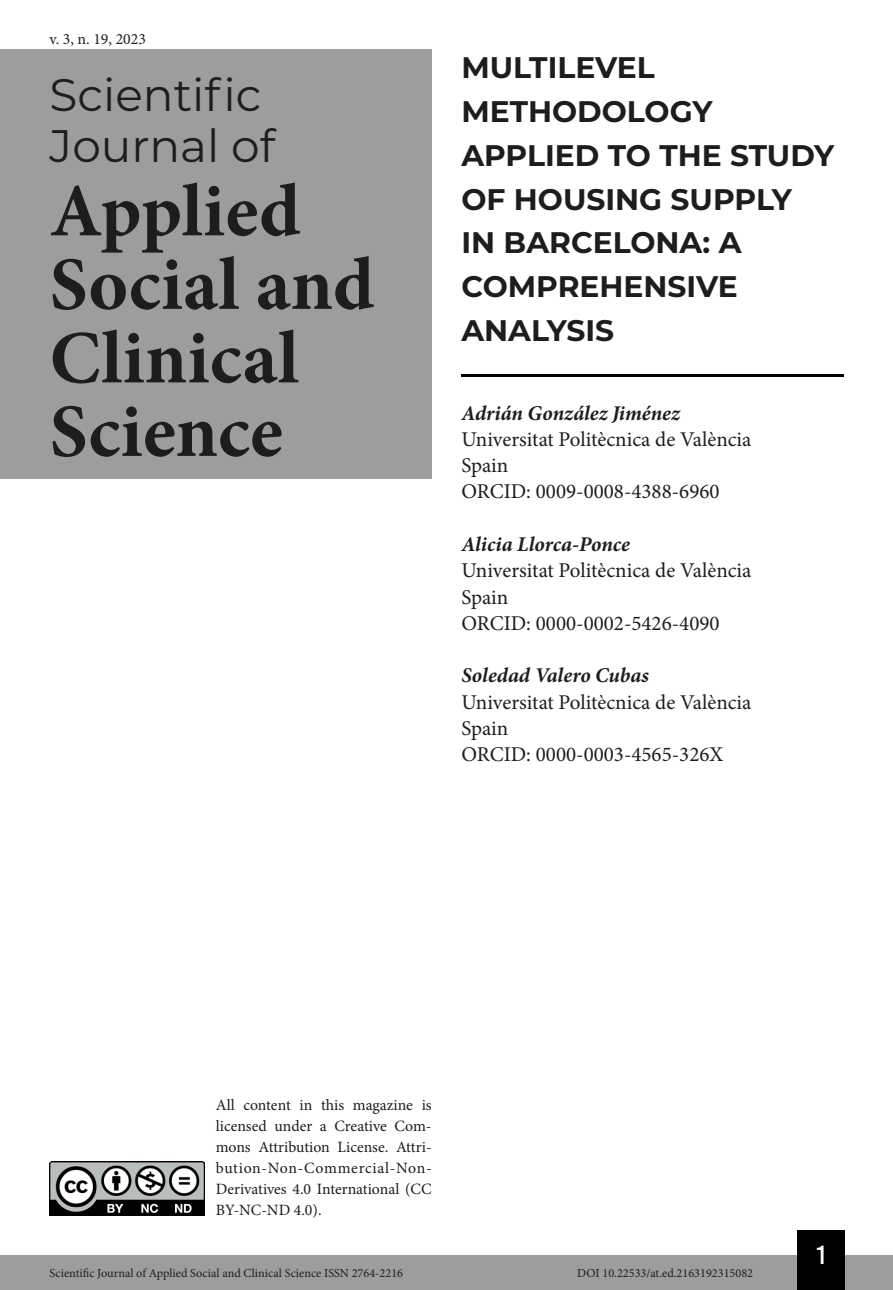
<style>
.page{position:relative;width:893px;height:1290px;background:#fff}
.page>*{position:absolute;margin:0;border:0;box-sizing:border-box;transform-origin:0 0}
.t1{font:700 75.25px/73.5px "Minion Pro";color:#1d1d1b}
.t2{font:45.5px/50.8px "Montserrat";color:#1d1d1b}
.t3{font:700 29.75px/43.8px "Montserrat";color:#1d1d1b}
.t4{font:26.25px "Bebas Kai";color:#fff}
.t5{font:21px/26.2px "Minion Pro";color:#1d1d1b}
.t6{font:italic 700 21px "Minion Pro";letter-spacing:-.005em;color:#1d1d1b}
.t7{font:15.75px/21px "Minion Pro";color:#1d1d1b;text-align:justify}
.t8{font:12.25px "Minion Pro";color:#1d1d1b}
</style>
<div class="page">
<div style="left:0;top:1255px;width:893px;height:35px;background:#9d9d9d"></div>
<div style="left:797px;top:1230px;width:48px;height:60px;background:#000"></div>
<img style="left:50px;top:1161px;width:154px;height:54px">
<div style="left:0;top:50px;width:432px;height:429px;background:#9d9d9d"></div>
<hr style="left:461px;top:374px;width:382px;height:3px;background:#000">
<p class="t7" style="left:50px;top:28px;width:98px">v. 3, n. 19, 2023</p>
<h2 class="t2" style="left:50px;top:68px;width:227px">Scientific<br>Journal of</h2>
<h1 class="t1" style="left:50px;top:174px;width:326px">Applied<br>Social and<br>Clinical<br>Science</h1>
<h3 class="t3" style="left:461px;top:44px;width:374px">MULTILEVEL<br>METHODOLOGY<br>APPLIED TO THE STUDY<br>OF HOUSING SUPPLY<br>IN BARCELONA: A<br>COMPREHENSIVE<br>ANALYSIS</h3>
<p class="t6" style="left:461px;top:398px;width:220px">Adrián González Jiménez</p>
<p class="t5" style="left:461px;top:426px;width:292px">Universitat Politècnica de València<br>Spain<br>ORCID: 0009-0008-4388-6960</p>
<p class="t6" style="left:461px;top:529px;width:170px">Alicia Llorca-Ponce</p>
<p class="t5" style="left:461px;top:557px;width:292px">Universitat Politècnica de València<br>Spain<br>ORCID: 0000-0002-5426-4090</p>
<p class="t6" style="left:461px;top:660px;width:189px">Soledad Valero Cubas</p>
<p class="t5" style="left:461px;top:689px;width:292px">Universitat Politècnica de València<br>Spain<br>ORCID: 0000-0003-4565-326X</p>
<p class="t7" style="left:216px;top:1095px;width:217px">All content in this magazine is licensed under a Creative Com&shy;mons Attribution License. Attri&shy;bution-Non-Commercial-Non-Derivatives 4.0 International (CC BY-NC-ND 4.0).</p>
<p class="t4" style="left:817px;top:1241px;width:10px">1</p>
<p class="t8" style="left:50px;top:1265px;width:355px">Scientific Journal of Applied Social and Clinical Science ISSN 2764-2216</p>
<p class="t8" style="left:577px;top:1265px;width:177px">DOI 10.22533/at.ed.2163192315082</p>
</div>
